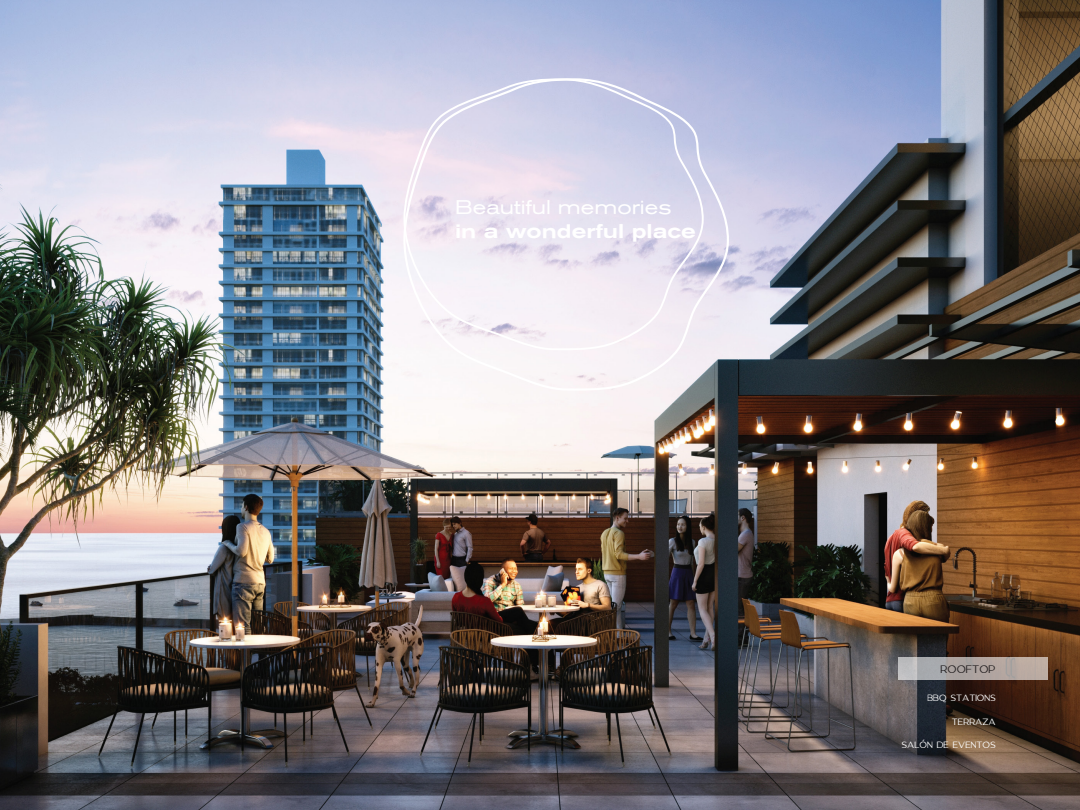
<style>
.page{position:relative;width:1080px;height:810px;background:#fff}
.page>*{position:absolute;margin:0;border:0;box-sizing:border-box;transform-origin:0 0}
.t1{font:expanded 19.75px "Akzidenz Grotesk BQ";color:#fff}
.t2{font:500 expanded 19.75px "Akzidenz Grotesk BQ";color:#fff}
.t3{font:18.88px "GANTIC";color:#231f20}
.t4{font:15.75px/23.2px "GANTIC";color:#fff;text-align:right}
</style>
<div class="page">
<img style="left:0;top:0;width:1080px;height:810px">
<svg style="left:403px;top:78px;width:326px;height:313px;fill:#f6f1f5"></svg>
<svg style="left:403px;top:78px;width:301px;height:272px"></svg>
<svg style="left:898px;top:657px;width:150px;height:22px;background:#b1aaa7"></svg>
<p class="t1" style="left:455px;top:196px;width:218px">Beautiful memories</p>
<p class="t2" style="left:455px;top:219px;width:242px">in a wonderful place</p>
<p class="t3" style="left:940px;top:655px;width:56px">ROOFTOP</p>
<p class="t4" style="left:902px;top:684px;width:96px">BBQ STATIONS<br>TERRAZA<br>SALÓN DE EVENTOS</p>
</div>
